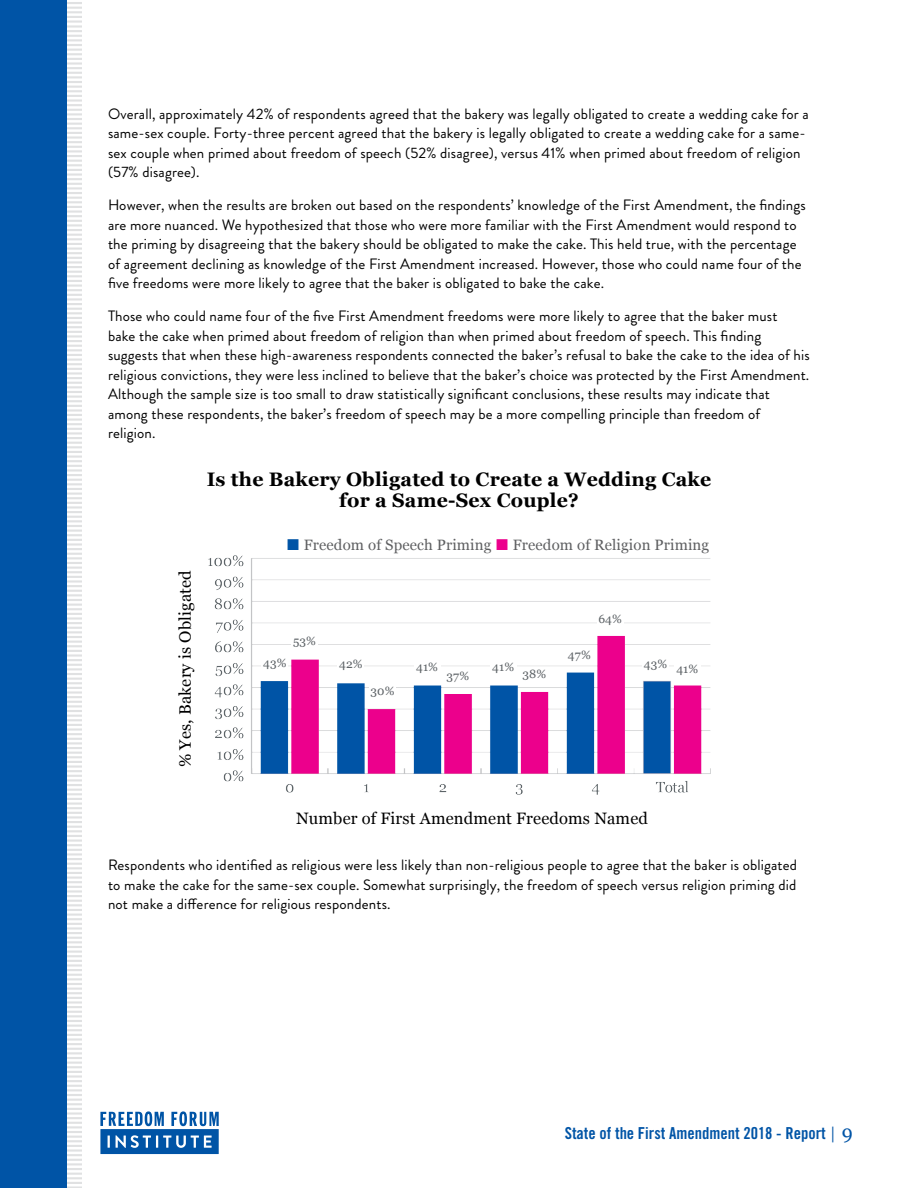
<style>
.page{position:relative;width:918px;height:1188px;background:#fff}
.page>*{position:absolute;margin:0;border:0;box-sizing:border-box;transform-origin:0 0}
.t1{font:700 19.5px/21px "Georgia";letter-spacing:.01em;color:#000;text-align:center}
.t2{font:16.5px "Georgia";letter-spacing:.01em;color:#000}
.t3{font:16.5px "Trade Gothic LT Std Bd Cn 20";color:#0054a6}
.t4{font:15px/19.5px "Brandon Grotesque";letter-spacing:.01em;color:#000}
.t5{font:15px "Georgia";letter-spacing:.01em;color:#5f6062}
.t6{font:12px "Georgia";letter-spacing:.01em;color:#5e6367}
.s1{font-family:"Georgia"}
.s2{font-family:"Georgia";font-size:19.5px}
.s3{font-family:"Georgia";font-size:19.5px;color:#fff}
</style>
<div class="page">
<hr style="left:65px;top:25px;width:17px;height:3px;background:#c2c4c6">
<hr style="left:65px;top:224px;width:17px;height:3px;background:#c2c4c6">
<hr style="left:65px;top:136px;width:17px;height:3px;background:#c2c4c6">
<hr style="left:65px;top:335px;width:17px;height:3px;background:#c2c4c6">
<svg style="left:67px;top:229px;width:15px;height:16px"></svg>
<hr style="left:65px;top:247px;width:17px;height:3px;background:#c2c4c6">
<svg style="left:67px;top:30px;width:15px;height:30px"></svg>
<hr style="left:65px;top:62px;width:17px;height:3px;background:#c2c4c6">
<svg style="left:67px;top:252px;width:15px;height:7px"></svg>
<hr style="left:65px;top:261px;width:17px;height:3px;background:#c2c4c6">
<svg style="left:67px;top:141px;width:15px;height:30px"></svg>
<hr style="left:65px;top:173px;width:17px;height:3px;background:#c2c4c6">
<svg style="left:67px;top:340px;width:15px;height:30px"></svg>
<hr style="left:65px;top:372px;width:17px;height:3px;background:#c2c4c6">
<svg style="left:67px;top:67px;width:15px;height:30px"></svg>
<hr style="left:65px;top:99px;width:17px;height:3px;background:#c2c4c6">
<svg style="left:67px;top:266px;width:15px;height:30px"></svg>
<hr style="left:65px;top:298px;width:17px;height:3px;background:#c2c4c6">
<svg style="left:67px;top:178px;width:15px;height:30px"></svg>
<hr style="left:65px;top:210px;width:17px;height:3px;background:#c2c4c6">
<svg style="left:67px;top:377px;width:15px;height:30px"></svg>
<svg style="left:67px;top:104px;width:15px;height:30px"></svg>
<svg style="left:67px;top:303px;width:15px;height:30px"></svg>
<svg style="left:67px;top:215px;width:15px;height:7px"></svg>
<hr style="left:65px;top:409px;width:17px;height:3px;background:#c2c4c6">
<hr style="left:65px;top:617px;width:17px;height:3px;background:#c2c4c6">
<svg style="left:67px;top:414px;width:15px;height:16px"></svg>
<hr style="left:65px;top:432px;width:17px;height:3px;background:#c2c4c6">
<hr style="left:65px;top:728px;width:17px;height:3px;background:#c2c4c6">
<svg style="left:67px;top:511px;width:15px;height:30px"></svg>
<hr style="left:65px;top:543px;width:17px;height:3px;background:#c2c4c6">
<svg style="left:67px;top:622px;width:15px;height:30px"></svg>
<hr style="left:65px;top:654px;width:17px;height:3px;background:#c2c4c6">
<svg style="left:67px;top:437px;width:15px;height:30px"></svg>
<hr style="left:65px;top:469px;width:17px;height:3px;background:#c2c4c6">
<svg style="left:67px;top:733px;width:15px;height:30px"></svg>
<hr style="left:65px;top:765px;width:17px;height:3px;background:#c2c4c6">
<svg style="left:67px;top:548px;width:15px;height:30px"></svg>
<hr style="left:65px;top:580px;width:17px;height:3px;background:#c2c4c6">
<svg style="left:67px;top:659px;width:15px;height:30px"></svg>
<hr style="left:65px;top:691px;width:17px;height:3px;background:#c2c4c6">
<svg style="left:67px;top:474px;width:15px;height:30px"></svg>
<hr style="left:65px;top:506px;width:17px;height:3px;background:#c2c4c6">
<svg style="left:67px;top:696px;width:15px;height:30px"></svg>
<svg style="left:67px;top:585px;width:15px;height:30px"></svg>
<svg style="left:67px;top:770px;width:15px;height:30px"></svg>
<hr style="left:65px;top:802px;width:17px;height:3px;background:#c2c4c6">
<hr style="left:65px;top:1001px;width:17px;height:3px;background:#c2c4c6">
<svg style="left:67px;top:807px;width:15px;height:7px"></svg>
<hr style="left:65px;top:816px;width:17px;height:3px;background:#c2c4c6">
<hr style="left:65px;top:1112px;width:17px;height:3px;background:#c2c4c6">
<hr style="left:65px;top:927px;width:17px;height:3px;background:#c2c4c6">
<svg style="left:67px;top:1006px;width:15px;height:30px"></svg>
<hr style="left:65px;top:1038px;width:17px;height:3px;background:#c2c4c6">
<svg style="left:67px;top:821px;width:15px;height:30px"></svg>
<hr style="left:65px;top:853px;width:17px;height:3px;background:#c2c4c6">
<svg style="left:67px;top:1117px;width:15px;height:30px"></svg>
<hr style="left:65px;top:1149px;width:17px;height:3px;background:#c2c4c6">
<svg style="left:67px;top:932px;width:15px;height:30px"></svg>
<hr style="left:65px;top:964px;width:17px;height:3px;background:#c2c4c6">
<svg style="left:67px;top:1043px;width:15px;height:30px"></svg>
<hr style="left:65px;top:1075px;width:17px;height:3px;background:#c2c4c6">
<svg style="left:67px;top:858px;width:15px;height:30px"></svg>
<hr style="left:65px;top:890px;width:17px;height:3px;background:#c2c4c6">
<svg style="left:67px;top:895px;width:15px;height:30px"></svg>
<svg style="left:67px;top:1080px;width:15px;height:30px"></svg>
<svg style="left:67px;top:969px;width:15px;height:30px"></svg>
<svg style="left:67px;top:1154px;width:15px;height:34px"></svg>
<svg style="left:67px;top:2px;width:15px;height:16px"></svg>
<hr style="left:65px;top:20px;width:17px;height:3px;background:#c2c4c6">
<div style="left:0;top:0;width:67px;height:1188px;background:#0054a6"></div>
<svg style="left:100px;top:1111px;width:119px;height:43px"></svg>
<img style="left:208px;top:555px;width:502px;height:240px">
<div style="left:261px;top:658px;width:27px;height:14px;background:#fff"></div>
<div style="left:291px;top:636px;width:27px;height:14px;background:#fff"></div>
<div style="left:338px;top:659px;width:26px;height:14px;background:#fff"></div>
<div style="left:369px;top:686px;width:27px;height:14px;background:#fff"></div>
<div style="left:414px;top:662px;width:27px;height:14px;background:#fff"></div>
<div style="left:444px;top:671px;width:27px;height:14px;background:#fff"></div>
<div style="left:490px;top:662px;width:27px;height:14px;background:#fff"></div>
<div style="left:521px;top:669px;width:27px;height:14px;background:#fff"></div>
<div style="left:566px;top:650px;width:27px;height:14px;background:#fff"></div>
<div style="left:597px;top:614px;width:27px;height:14px;background:#fff"></div>
<div style="left:642px;top:659px;width:27px;height:14px;background:#fff"></div>
<div style="left:674px;top:663px;width:27px;height:15px;background:#fff"></div>
<p class="t4" style="left:108px;top:104px;width:702px">Overall, approximately 42% of respondents agreed that the bakery was legally obligated to create a wedding cake for a same-sex couple. Forty-three percent agreed that the bakery is legally obligated to create a wedding cake for a same&shy;sex couple when primed about freedom of speech (52% disagree), versus 41% when primed about freedom of religion (57% disagree).</p>
<p class="t4" style="left:108px;top:195px;width:699px">However, when the results are broken out based on the respondents’ knowledge of the First Amendment, the findings are more nuanced. We hypothesized that those who were more familiar with the First Amendment would respond to the priming by disagreeing that the bakery should be obligated to make the cake. This held true, with the percentage of agreement declining as knowledge of the First Amendment increased. However, those who could name four of the five freedoms were more likely to agree that the baker is obligated to bake the cake.</p>
<p class="t4" style="left:108px;top:306px;width:703px">Those who could name four of the five First Amendment freedoms were more likely to agree that the baker must<br>bake the cake when primed about freedom of religion than when primed about freedom of speech. This finding suggests that when these high-awareness respondents connected the baker’s refusal to bake the cake to the idea of his religious convictions, they were less inclined to believe that the baker’s choice was protected by the First Amendment.<br>Although the sample size is too small to draw statistically significant conclusions, these results may indicate that among these respondents, the baker’s freedom of speech may be a more compelling principle than freedom of religion.</p>
<h1 class="t1" style="left:207px;top:469px;width:506px">Is the Bakery Obligated to Create a Wedding Cake for a Same-Sex Couple?</h1>
<p class="t2" style="left:175px;top:767px;width:198px;rotate:-90deg">% Yes, Bakery is Obligated</p>
<p class="t5" style="left:304px;top:535px;width:189px">Freedom of Speech Priming</p>
<p class="t5" style="left:513px;top:535px;width:198px">Freedom of Religion Priming</p>
<p class="t6" style="left:293px;top:633px;width:25px">53%</p>
<p class="t6" style="left:263px;top:656px;width:25px">43%</p>
<p class="t6" style="left:339px;top:657px;width:25px">42%</p>
<p class="t6" style="left:370px;top:684px;width:26px">30%</p>
<p class="t6" style="left:416px;top:660px;width:23px">41%</p>
<p class="t6" style="left:447px;top:669px;width:24px">37%</p>
<p class="t6" style="left:492px;top:660px;width:23px">41%</p>
<p class="t6" style="left:522px;top:667px;width:25px">38%</p>
<p class="t6" style="left:598px;top:612px;width:25px">64%</p>
<p class="t6" style="left:568px;top:648px;width:24px">47%</p>
<p class="t6" style="left:644px;top:659px;width:56px">43% 41%</p>
<p class="t2" style="left:296px;top:808px;width:353px">Number of First Amendment Freedoms Named</p>
<p class="t4" style="left:108px;top:855px;width:691px;text-align:justify">Respondents who identified as religious were less likely than non-religious people to agree that the baker is obligated to make the cake for the same-sex couple. Somewhat surprisingly, the freedom of speech versus religion priming did not make a difference for religious respondents.</p>
<p class="t3" style="left:565px;top:1123px;width:311px">State of the First Amendment 2018 - Report <span class="s1">|</span> <span class="s2">9</span><span class="s3">99</span></p>
</div>
